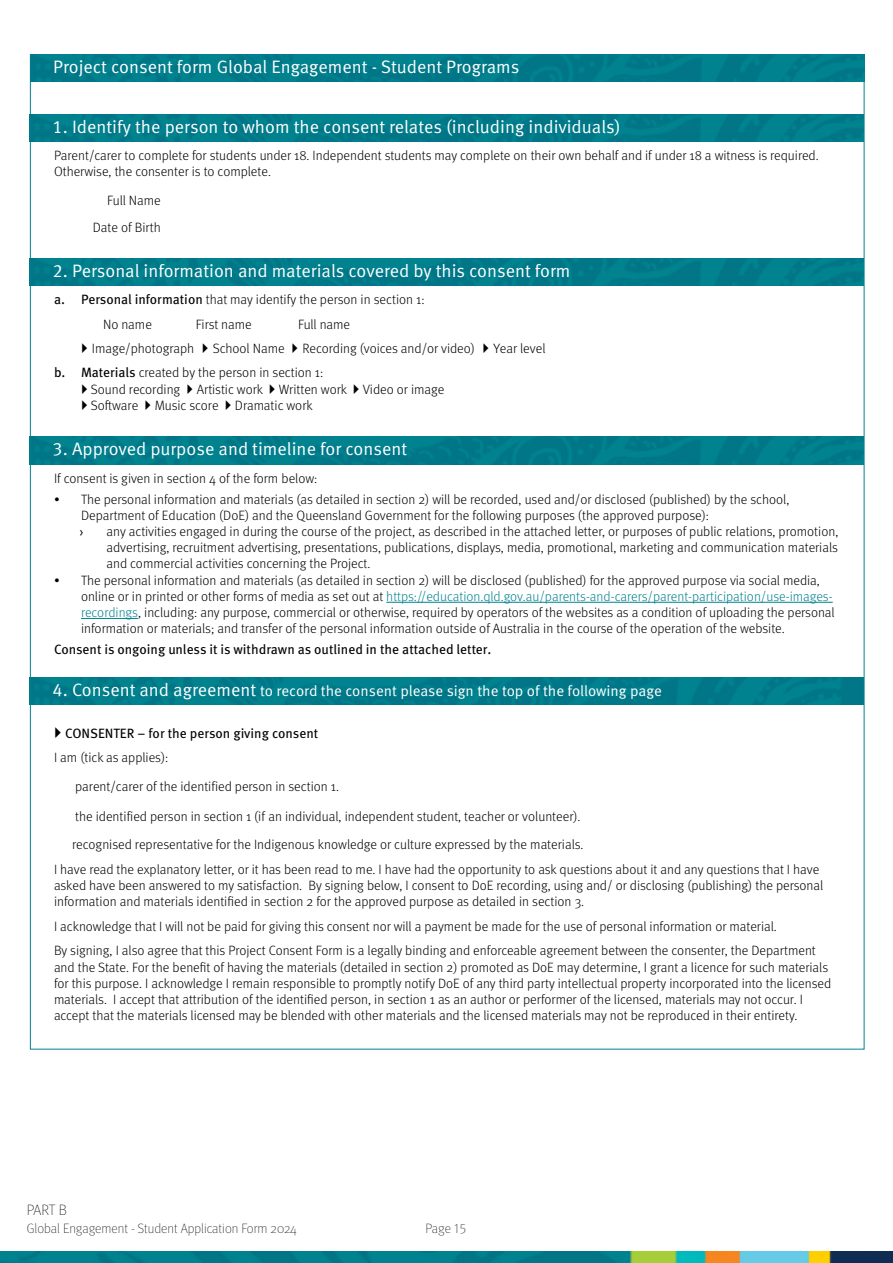
<style>
.page{position:relative;width:893px;height:1263px;background:#fff}
.page>*{position:absolute;margin:0;border:0;box-sizing:border-box;transform-origin:0 0}
.t1{font:18px "Meta OT Norm";color:#fff}
.t2{font:15px "Meta OT Norm";color:#fff}
.t3{font:100 15px "Meta OT";color:#000}
.Normal_-_Blue_Sections{font:300 13.5px/16.2px "Meta OT";color:#000}
.Normal_-_Blue_Sections-2{font:13.5px "Meta OT";color:#000}
.t4{font:100 13.5px "Meta OT";color:#000}
.t5{font:13.5px "Meta OT Norm";color:#000}
.s1{font-weight:400}
.s2{color:#00838f}
.s3{font-size:18px}
</style>
<div class="page">
<img style="left:0;top:1251px;width:893px;height:12px">
<div style="left:30px;top:55px;width:834px;height:27px;background:#007c8b"></div>
<div style="left:29px;top:115px;width:835px;height:27px;background:#007c8b"></div>
<div style="left:29px;top:259px;width:835px;height:27px;background:#007c8a"></div>
<div style="left:29px;top:437px;width:835px;height:27px;background:#007c8b"></div>
<div style="left:29px;top:677px;width:835px;height:27px;background:#007b8a"></div>
<hr style="left:386px;top:602px;width:447px;height:1px;background:#00838f">
<hr style="left:81px;top:618px;width:57px;height:1px;background:#00838f">
<p class="t1" style="left:53px;top:56px;width:468px">Project consent form Global Engagement - Student Programs</p>
<p class="t1" style="left:52px;top:116px;width:570px">1. Identify the person to whom the consent relates (including individuals)</p>
<p class="Normal_-_Blue_Sections" style="left:54px;top:148px;width:766px">Parent/carer to complete for students under 18. Independent students may complete on their own behalf and if under 18 a witness is required.<br>Otherwise, the consenter is to complete.</p>
<p class="Normal_-_Blue_Sections" style="left:107px;top:192px;width:55px">Full Name</p>
<p class="Normal_-_Blue_Sections" style="left:93px;top:219px;width:69px">Date of Birth</p>
<p class="t1" style="left:52px;top:260px;width:520px">2. Personal information and materials covered by this consent form</p>
<p class="Normal_-_Blue_Sections" style="left:54px;top:292px;width:372px"><span class="s1">a. Personal information</span> that may identify the person in section 1:</p>
<p class="Normal_-_Blue_Sections" style="left:92px;top:340px;width:104px">Image/photograph</p>
<p class="Normal_-_Blue_Sections" style="left:213px;top:340px;width:73px">School Name</p>
<p class="Normal_-_Blue_Sections" style="left:302px;top:340px;width:174px">Recording (voices and/or video)</p>
<p class="Normal_-_Blue_Sections" style="left:493px;top:340px;width:54px">Year level</p>
<p class="Normal_-_Blue_Sections" style="left:91px;top:365px;width:355px;text-indent:-37px"><span class="s1">b. Materials</span> created by the person in section 1:<br>Sound recording Artistic work Written work Video or image<br>Software Music score Dramatic work</p>
<p class="Normal_-_Blue_Sections" style="left:103px;top:316px;width:50px">No name</p>
<p class="Normal_-_Blue_Sections" style="left:196px;top:316px;width:58px">First name</p>
<p class="Normal_-_Blue_Sections" style="left:298px;top:316px;width:54px">Full name</p>
<p class="t1" style="left:52px;top:438px;width:356px">3. Approved purpose and timeline for consent</p>
<p class="Normal_-_Blue_Sections" style="left:54px;top:471px;width:265px">If consent is given in section 4 of the form below:</p>
<p class="Normal_-_Blue_Sections" style="left:81px;top:491px;width:710px;text-indent:-27px">• The personal information and materials (as detailed in section 2) will be recorded, used and/or disclosed (published) by the school,<br>Department of Education (DoE) and the Queensland Government for the following purposes (the approved purpose):</p>
<p class="t5" style="left:80px;top:523px;width:6px">›</p>
<p class="Normal_-_Blue_Sections" style="left:106px;top:523px;width:733px;text-align:justify">any activities engaged in during the course of the project, as described in the attached letter, or purposes of public relations, promotion, advertising, recruitment advertising, presentations, publications, displays, media, promotional, marketing and communication materials and commercial activities concerning the Project.</p>
<p class="Normal_-_Blue_Sections" style="left:81px;top:572px;width:755px;text-indent:-27px">• The personal information and materials (as detailed in section 2) will be disclosed (published) for the approved purpose via social media, online or in printed or other forms of media as set out at <span class="s2">https://education.qld.gov.au/parents-and-carers/parent-participation/use-images&shy;recordings</span>, including: any purpose, commercial or otherwise, required by operators of the websites as a condition of uploading the personal information or materials; and transfer of the personal information outside of Australia in the course of the operation of the website.</p>
<p class="Normal_-_Blue_Sections-2" style="left:54px;top:641px;width:439px">Consent is ongoing unless it is withdrawn as outlined in the attached letter.</p>
<p class="t2" style="left:52px;top:681px;width:611px"><span class="s3">4. Consent and agreement</span> to record the consent please sign the top of the following page</p>
<p class="Normal_-_Blue_Sections-2" style="left:65px;top:725px;width:255px">CONSENTER – for the person giving consent</p>
<p class="Normal_-_Blue_Sections" style="left:54px;top:750px;width:116px">I am (tick as applies):</p>
<p class="Normal_-_Blue_Sections" style="left:75px;top:779px;width:266px">parent/carer of the identified person in section 1.</p>
<p class="Normal_-_Blue_Sections" style="left:72px;top:803px;width:513px;line-height:27.3px">the identified person in section 1 (if an individual, independent student, teacher or volunteer). recognised representative for the Indigenous knowledge or culture expressed by the materials.</p>
<p class="Normal_-_Blue_Sections" style="left:54px;top:861px;width:771px">I have read the explanatory letter, or it has been read to me. I have had the opportunity to ask questions about it and any questions that I have asked have been answered to my satisfaction. By signing below, I consent to DoE recording, using and/ or disclosing (publishing) the personal information and materials identified in section 2 for the approved purpose as detailed in section 3.</p>
<p class="Normal_-_Blue_Sections" style="left:54px;top:918px;width:724px">I acknowledge that I will not be paid for giving this consent nor will a payment be made for the use of personal information or material.</p>
<p class="Normal_-_Blue_Sections" style="left:54px;top:943px;width:779px">By signing, I also agree that this Project Consent Form is a legally binding and enforceable agreement between the consenter, the Department and the State. For the benefit of having the materials (detailed in section 2) promoted as DoE may determine, I grant a licence for such materials for this purpose. I acknowledge I remain responsible to promptly notify DoE of any third party intellectual property incorporated into the licensed materials. I accept that attribution of the identified person, in section 1 as an author or performer of the licensed, materials may not occur. I accept that the materials licensed may be blended with other materials and the licensed materials may not be reproduced in their entirety.</p>
<p class="t3" style="left:27px;top:1201px;width:42px">PART B</p>
<p class="t4" style="left:27px;top:1221px;width:271px">Global Engagement - Student Application Form 2024</p>
<p class="t4" style="left:425px;top:1221px;width:42px">Page 15</p>
</div>
